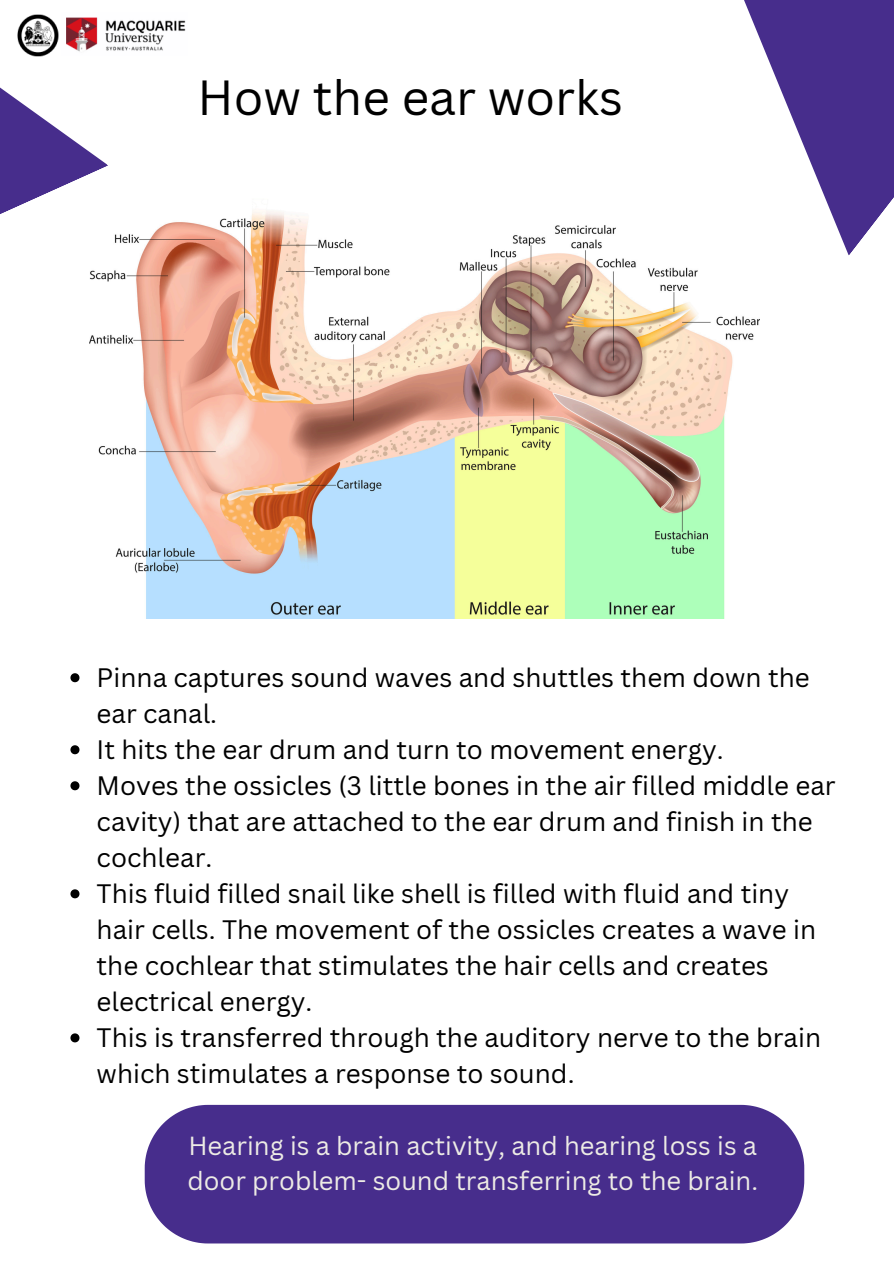
<style>
.page{position:relative;width:894px;height:1264px;background:#fff}
.page>*{position:absolute;margin:0;border:0;box-sizing:border-box;transform-origin:0 0}
.t1{font:48px "Canva Sans";color:#000}
.t2{font:25.95px/36px "Canva Sans";color:#000}
.t3{font:25.5px/34.8px "Canva Sans";color:#edebe5}
</style>
<div class="page">
<img style="left:89px;top:210px;width:670px;height:408px">
<div style="left:145px;top:1104px;width:659px;height:139px;background:#472d8c"></div>
<svg style="left:603px;top:0;width:290px;height:256px"></svg>
<svg style="left:0;top:87px;width:108px;height:225px"></svg>
<img style="left:17px;top:14px;width:42px;height:43px">
<img style="left:66px;top:17px;width:120px;height:35px">
<svg style="left:70px;top:673px;width:9px;height:9px"></svg>
<svg style="left:70px;top:745px;width:9px;height:9px"></svg>
<svg style="left:70px;top:781px;width:9px;height:9px"></svg>
<svg style="left:70px;top:889px;width:9px;height:9px"></svg>
<svg style="left:70px;top:1033px;width:9px;height:9px"></svg>
<p class="t1" style="left:197px;top:64px;width:427px">How the ear works</p>
<p class="t2" style="left:97px;top:658px;width:714px">Pinna captures sound waves and shuttles them down the ear canal.</p>
<p class="t2" style="left:97px;top:730px;width:628px">It hits the ear drum and turn to movement energy.</p>
<p class="t2" style="left:97px;top:766px;width:740px">Moves the ossicles (3 little bones in the air filled middle ear cavity) that are attached to the ear drum and finish in the cochlear.</p>
<h1 class="t2" style="left:97px;top:874px;width:721px">This fluid filled snail like shell is filled with fluid and tiny hair cells. The movement of the ossicles creates a wave in the cochlear that stimulates the hair cells and creates electrical energy.</h1>
<p class="t2" style="left:97px;top:1018px;width:725px">This is transferred through the auditory nerve to the brain which stimulates a response to sound.</p>
<p class="t3" style="left:187px;top:1127px;width:572px">Hearing is a brain activity, and hearing loss is a door problem- sound transferring to the brain.</p>
</div>
